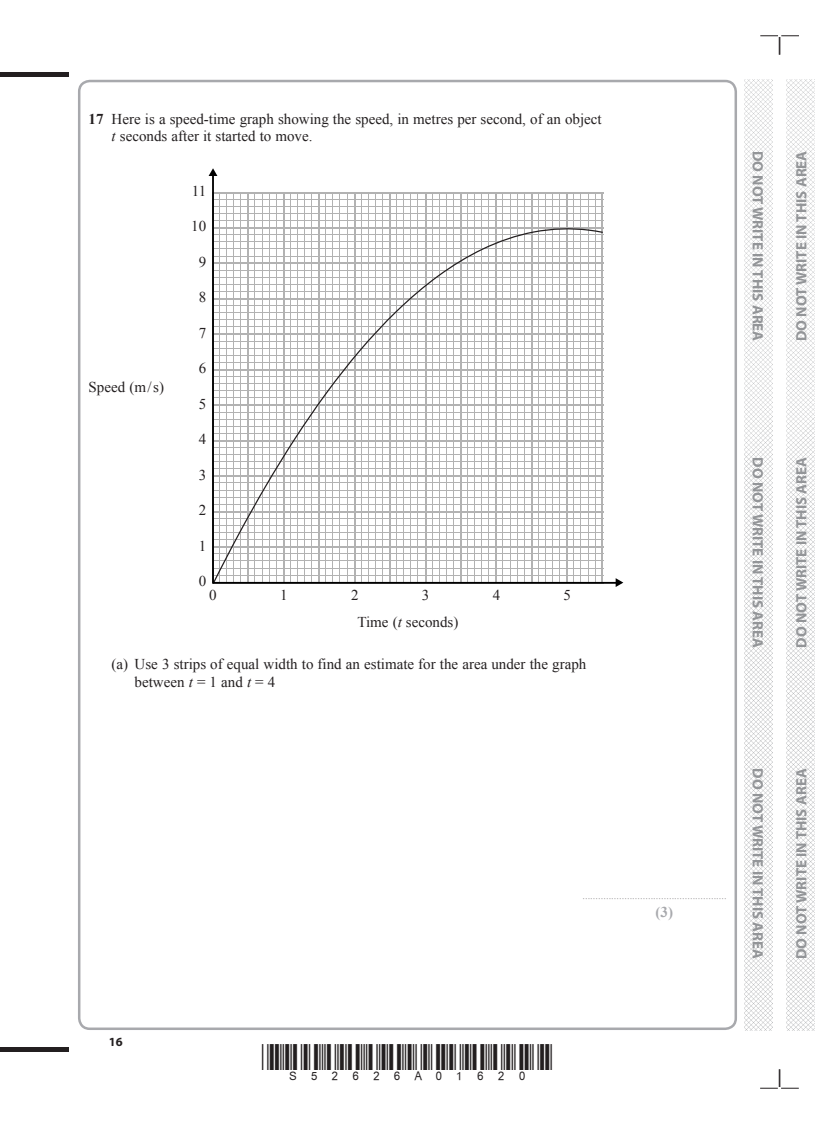
<style>
.page{position:relative;width:815px;height:1124px;background:#fff}
.page>*{position:absolute;margin:0;border:0;box-sizing:border-box;transform-origin:0 0}
.t1{font:15px/17.5px "Times New Roman";color:#231f20}
.t2{font:700 15px "Myriad Pro";color:#939598}
.t3{font:700 15px "Times New Roman";color:#a8a9ad}
.t4{font:700 12.5px "Myriad Pro";color:#231f20}
.t5{font:7.5px "Times New Roman";color:#231f20}
.s1{font-weight:700}
.s2{font-style:italic}
</style>
<div class="page">
<div style="left:0;top:72px;width:69px;height:5px;background:#231f20"></div>
<hr style="left:0;top:1047px;width:69px;height:4px;background:#231f20">
<svg style="left:760px;top:35px;width:39px;height:20px"></svg>
<svg style="left:760px;top:1069px;width:39px;height:19px"></svg>
<img style="left:744px;top:80px;width:28px;height:949px">
<img style="left:787px;top:80px;width:28px;height:949px">
<svg style="left:616px;top:582px;width:7px;height:5px"></svg>
<svg style="left:209px;top:168px;width:7px;height:8px"></svg>
<svg style="left:211px;top:173px;width:411px;height:411px"></svg>
<p class="t1" style="left:112px;top:110px;width:492px;text-indent:-23px"><span class="s1">17</span> Here is a speed-time graph showing the speed, in metres per second, of an object <span class="s2">t</span> seconds after it started to move.</p>
<p class="t1" style="left:89px;top:377px;width:77px">Speed (m/s)</p>
<p class="t1" style="left:192px;top:182px;width:16px">11</p>
<p class="t1" style="left:191px;top:217px;width:16px">10</p>
<p class="t1" style="left:199px;top:253px;width:9px">9</p>
<p class="t1" style="left:199px;top:288px;width:9px">8</p>
<p class="t1" style="left:199px;top:324px;width:9px">7</p>
<p class="t1" style="left:199px;top:359px;width:9px">6</p>
<p class="t1" style="left:199px;top:394px;width:9px">5</p>
<p class="t1" style="left:199px;top:430px;width:9px">4</p>
<p class="t1" style="left:199px;top:465px;width:9px">3</p>
<p class="t1" style="left:199px;top:501px;width:9px">2</p>
<p class="t1" style="left:199px;top:536px;width:9px">1</p>
<p class="t1" style="left:199px;top:572px;width:9px">0</p>
<p class="t1" style="left:209px;top:585px;width:9px">0</p>
<p class="t1" style="left:280px;top:585px;width:9px">1</p>
<p class="t1" style="left:351px;top:585px;width:9px">2</p>
<p class="t1" style="left:422px;top:585px;width:9px">3</p>
<p class="t1" style="left:493px;top:585px;width:9px">4</p>
<p class="t1" style="left:564px;top:585px;width:9px">5</p>
<p class="t1" style="left:357px;top:612px;width:103px">Time (<span class="s2">t</span> seconds)</p>
<p class="t1" style="left:135px;top:655px;width:453px;text-indent:-23px">(a) Use 3 strips of equal width to find an estimate for the area under the graph between <span class="s2">t</span> = 1 and <span class="s2">t</span> = 4</p>
<p class="t2" style="left:767px;top:151px;width:192px;rotate:90deg">DO NOT WRITE IN THIS AREA</p>
<p class="t2" style="left:792px;top:341px;width:192px;rotate:-90deg">DO NOT WRITE IN THIS AREA</p>
<p class="t2" style="left:767px;top:457px;width:192px;rotate:90deg">DO NOT WRITE IN THIS AREA</p>
<p class="t2" style="left:792px;top:647px;width:192px;rotate:-90deg">DO NOT WRITE IN THIS AREA</p>
<p class="t4" style="left:109px;top:1033px;width:15px">16</p>
<p class="t5" style="left:583px;top:891px;width:145px">.......................................................</p>
<p class="t3" style="left:655px;top:901px;width:19px">(3)</p>
<p class="t2" style="left:767px;top:768px;width:192px;rotate:90deg">DO NOT WRITE IN THIS AREA</p>
<p class="t2" style="left:792px;top:958px;width:192px;rotate:-90deg">DO NOT WRITE IN THIS AREA</p>
</div>
